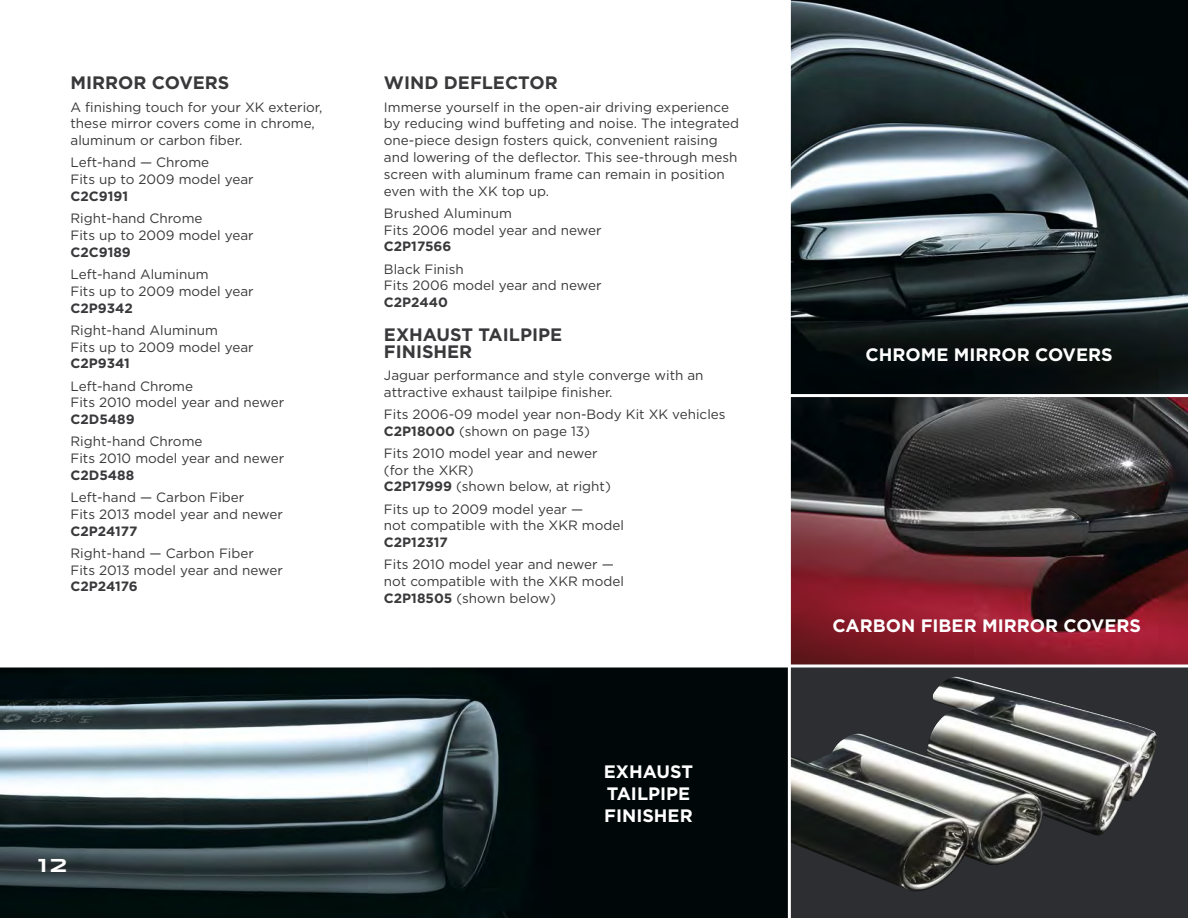
<style>
.page{position:relative;width:1188px;height:918px;background:#fff}
.page>*{position:absolute;margin:0;border:0;box-sizing:border-box;transform-origin:0 0}
.t1{font:700 18px/21.6px "Gotham";color:#fff}
.t2{font:700 18px/16.8px "Gotham";color:#39383a}
.t3{font:700 18px "Jaguar";color:#fff}
.t4{font:13.5px/16.8px "Gotham";color:#39383a}
.t5{font:700 13.5px "Gotham";color:#39383a}
.s1{font-weight:700}
</style>
<div class="page">
<img style="left:791px;top:0;width:397px;height:394px">
<img style="left:791px;top:397px;width:397px;height:267px">
<div style="left:790px;top:666px;width:398px;height:252px;background:#2c2e32"></div>
<img style="left:791px;top:676px;width:366px;height:215px">
<img style="left:0;top:668px;width:788px;height:250px">
<hr style="left:788px;top:0;width:3px;height:918px;background:#fff">
<svg style="left:0;top:664px;width:1188px;height:4px"></svg>
<h1 class="t2" style="left:71px;top:76px;width:160px">MIRROR COVERS</h1>
<p class="t4" style="left:71px;top:100px;width:253px">A finishing touch for your XK exterior, these mirror covers come in chrome, aluminum or carbon fiber.</p>
<p class="t4" style="left:71px;top:155px;width:185px">Left-hand — Chrome<br>Fits up to 2009 model year</p>
<p class="t5" style="left:71px;top:192px;width:59px">C2C9191</p>
<p class="t4" style="left:71px;top:211px;width:185px">Right-hand Chrome<br>Fits up to 2009 model year</p>
<p class="t5" style="left:71px;top:247px;width:62px">C2C9189</p>
<p class="t4" style="left:71px;top:267px;width:185px">Left-hand Aluminum<br>Fits up to 2009 model year</p>
<p class="t5" style="left:71px;top:303px;width:64px">C2P9342</p>
<p class="t4" style="left:71px;top:323px;width:185px">Right-hand Aluminum<br>Fits up to 2009 model year</p>
<p class="t5" style="left:71px;top:359px;width:61px">C2P9341</p>
<p class="t4" style="left:71px;top:378px;width:215px">Left-hand Chrome<br>Fits 2010 model year and newer</p>
<p class="t5" style="left:71px;top:415px;width:66px">C2D5489</p>
<p class="t4" style="left:71px;top:434px;width:215px">Right-hand Chrome<br>Fits 2010 model year and newer</p>
<p class="t5" style="left:71px;top:470px;width:65px">C2D5488</p>
<p class="t4" style="left:71px;top:490px;width:214px">Left-hand — Carbon Fiber<br>Fits 2013 model year and newer</p>
<p class="t5" style="left:71px;top:526px;width:69px">C2P24177</p>
<p class="t4" style="left:71px;top:546px;width:214px">Right-hand — Carbon Fiber<br>Fits 2013 model year and newer</p>
<p class="t5" style="left:71px;top:582px;width:69px">C2P24176</p>
<h1 class="t2" style="left:384px;top:76px;width:175px">WIND DEFLECTOR</h1>
<p class="t4" style="left:384px;top:100px;width:357px">Immerse yourself in the open-air driving experience by reducing wind buffeting and noise. The integrated one-piece design fosters quick, convenient raising and lowering of the deflector. This see-through mesh screen with aluminum frame can remain in position even with the XK top up.</p>
<p class="t4" style="left:384px;top:206px;width:219px">Brushed Aluminum<br>Fits 2006 model year and newer</p>
<p class="t5" style="left:384px;top:242px;width:69px">C2P17566</p>
<p class="t4" style="left:384px;top:262px;width:219px">Black Finish<br>Fits 2006 model year and newer</p>
<p class="t5" style="left:384px;top:298px;width:66px">C2P2440</p>
<h1 class="t2" style="left:384px;top:328px;width:180px">EXHAUST TAILPIPE<br>FINISHER</h1>
<p class="t4" style="left:384px;top:368px;width:321px">Jaguar performance and style converge with an attractive exhaust tailpipe finisher.</p>
<p class="t4" style="left:384px;top:407px;width:343px">Fits 2006-09 model year non-Body Kit XK vehicles<br><span class="s1">C2P18000</span> (shown on page 13)</p>
<p class="t4" style="left:384px;top:446px;width:228px">Fits 2010 model year and newer (for the XKR)<br><span class="s1">C2P17999</span> (shown below, at right)</p>
<p class="t4" style="left:384px;top:502px;width:242px">Fits up to 2009 model year —<br>not compatible with the XKR model</p>
<p class="t5" style="left:384px;top:538px;width:65px">C2P12317</p>
<p class="t4" style="left:384px;top:557px;width:242px">Fits 2010 model year and newer — not compatible with the XKR model<br><span class="s1">C2P18505</span> (shown below)</p>
<h1 class="t3" style="left:38px;top:859px;width:31px">12</h1>
<h1 class="t1" style="left:604px;top:763px;width:91px">EXHAUST<br>TAILPIPE<br>FINISHER</h1>
<h1 class="t1" style="left:865px;top:345px;width:249px">CHROME MIRROR COVERS</h1>
<h1 class="t1" style="left:832px;top:616px;width:310px">CARBON FIBER MIRROR COVERS</h1>
</div>
